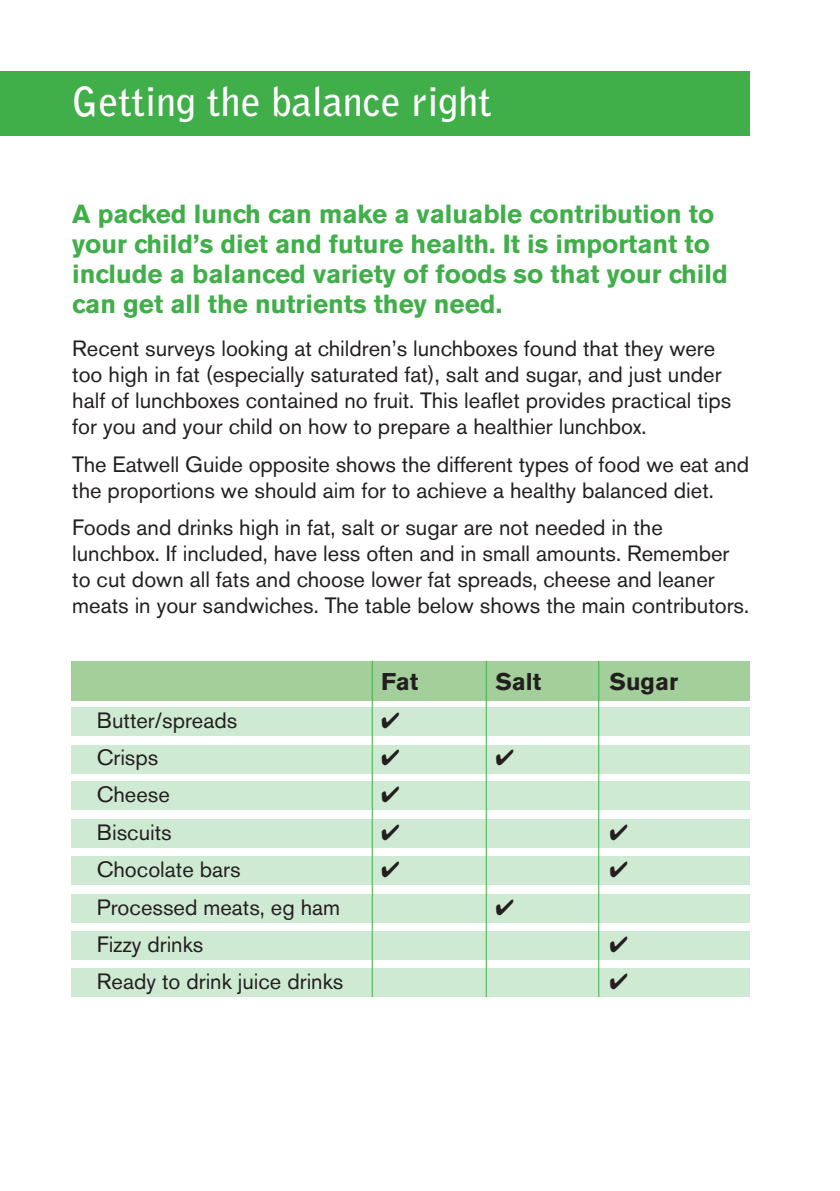
<style>
.page{position:relative;width:840px;height:1191px;background:#fff}
.page>*{position:absolute;margin:0;border:0;box-sizing:border-box;transform-origin:0 0}
.Article_Title{font:700 40px "Bell Gothic Std";color:#fff}
.Body_Text{font:700 26px/30px "Akzidenz Grotesk BE";color:#40ae49}
.Body_Text-2{font:700 24px "Akzidenz Grotesk BE";color:#231f20}
.Body_Text-3{font:22px/26px "Akzidenz Grotesk BE";color:#231f20}
</style>
<div class="page">
<div style="left:71px;top:660px;width:677px;height:40px;background:#a3cf9a"></div>
<div style="left:71px;top:707px;width:677px;height:29px;background:#cfead2"></div>
<div style="left:71px;top:745px;width:677px;height:28px;background:#cfead2"></div>
<div style="left:71px;top:781px;width:677px;height:28px;background:#cfead2"></div>
<div style="left:71px;top:819px;width:677px;height:29px;background:#cfead2"></div>
<div style="left:71px;top:856px;width:677px;height:29px;background:#cfead2"></div>
<div style="left:71px;top:894px;width:677px;height:28px;background:#cfead2"></div>
<div style="left:71px;top:931px;width:677px;height:29px;background:#cfead2"></div>
<div style="left:71px;top:968px;width:677px;height:29px;background:#cfead2"></div>
<div style="left:0;top:71px;width:748px;height:64px;background:#40ae49"></div>
<hr style="left:371px;top:660px;width:1px;height:337px;background:#40ae49">
<hr style="left:485px;top:660px;width:1px;height:337px;background:#40ae49">
<hr style="left:598px;top:660px;width:1px;height:337px;background:#40ae49">
<p class="Article_Title" style="left:72px;top:77px;width:421px">Getting the balance right</p>
<p class="Body_Text" style="left:72px;top:199px;width:656px">A packed lunch can make a valuable contribution to your child’s diet and future health. It is important to include a balanced variety of foods so that your child can get all the nutrients they need.</p>
<p class="Body_Text-3" style="left:72px;top:336px;width:660px">Recent surveys looking at children’s lunchboxes found that they were too high in fat (especially saturated fat), salt and sugar, and just under half of lunchboxes contained no fruit. This leaflet provides practical tips for you and your child on how to prepare a healthier lunchbox.</p>
<p class="Body_Text-3" style="left:72px;top:451px;width:678px">The Eatwell Guide opposite shows the different types of food we eat and the proportions we should aim for to achieve a healthy balanced diet.</p>
<p class="Body_Text-3" style="left:72px;top:514px;width:678px">Foods and drinks high in fat, salt or sugar are not needed in the lunchbox. If included, have less often and in small amounts. Remember to cut down all fats and choose lower fat spreads, cheese and leaner meats in your sandwiches. The table below shows the main contributors.</p>
<p class="Body_Text-3" style="left:97px;top:707px;width:142px">Butter/spreads</p>
<p class="Body_Text-3" style="left:97px;top:744px;width:63px">Crisps</p>
<p class="Body_Text-3" style="left:97px;top:782px;width:74px">Cheese</p>
<p class="Body_Text-3" style="left:97px;top:819px;width:76px">Biscuits</p>
<p class="Body_Text-3" style="left:97px;top:856px;width:145px">Chocolate bars</p>
<p class="Body_Text-3" style="left:97px;top:894px;width:244px">Processed meats, eg ham</p>
<p class="Body_Text-3" style="left:97px;top:931px;width:108px">Fizzy drinks</p>
<p class="Body_Text-3" style="left:97px;top:968px;width:248px">Ready to drink juice drinks</p>
<p class="Body_Text-2" style="left:381px;top:668px;width:39px">Fat</p>
<p class="Body_Text-2" style="left:495px;top:668px;width:48px">Salt</p>
<p class="Body_Text-2" style="left:609px;top:668px;width:70px">Sugar</p>
</div>
